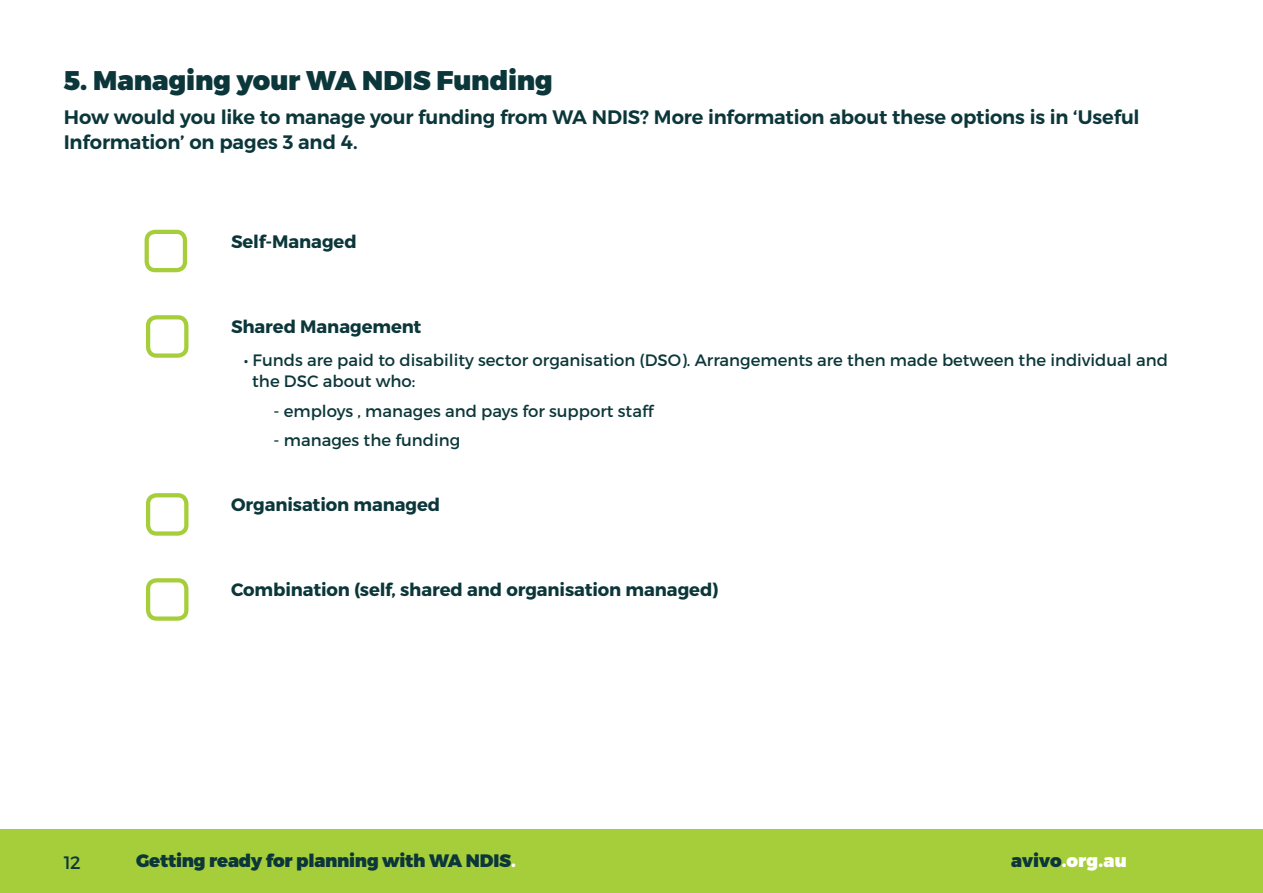
<style>
.page{position:relative;width:1263px;height:893px;background:#fff}
.page>*{position:absolute;margin:0;border:0;box-sizing:border-box;transform-origin:0 0}
.t1{font:900 27px "Montserrat";letter-spacing:-.005em;color:#0c373a}
.t2{font:600 19.5px/25.5px "Montserrat";letter-spacing:-.01em;color:#0c373a}
.t3{font:700 18px "Montserrat";letter-spacing:-.005em;color:#0c373a}
.t4{font:900 18px "Montserrat";letter-spacing:-.015em;color:#0c373a}
.t5{font:900 18px "Montserrat";letter-spacing:.005em;color:#fff}
.t6{font:18px "Montserrat";color:#0c373a}
.t7{font:16.5px/21px "Montserrat";color:#0c373a}
.s1{color:#fff}
.s2{color:#0c373a}
</style>
<div class="page">
<div style="left:0;top:829px;width:1263px;height:64px;background:#a6ce3a"></div>
<div style="left:146px;top:315px;width:42px;height:43px;border:4px solid #a6ce3a;border-radius:9px"></div>
<div style="left:145px;top:230px;width:42px;height:42px;border:4px solid #a6ce3a;border-radius:9px"></div>
<div style="left:146px;top:493px;width:42px;height:43px;border:4px solid #a6ce3a;border-radius:9px"></div>
<div style="left:146px;top:578px;width:42px;height:43px;border:4px solid #a6ce3a;border-radius:9px"></div>
<h1 class="t1" style="left:64px;top:63px;width:491px">5. Managing your WA NDIS Funding</h1>
<p class="t2" style="left:64px;top:104px;width:1077px">How would you like to manage your funding from WA NDIS? More information about these options is in ‘Useful<br>Information’ on pages 3 and 4.</p>
<p class="t3" style="left:231px;top:230px;width:127px">Self-Managed</p>
<p class="t3" style="left:231px;top:315px;width:192px">Shared Management</p>
<p class="t7" style="left:252px;top:350px;width:917px;text-indent:-8px">• Funds are paid to disability sector organisation (DSO). Arrangements are then made between the individual and the DSC about who:</p>
<p class="t7" style="left:273px;top:400px;width:381px">- employs , manages and pays for support staff</p>
<p class="t7" style="left:273px;top:430px;width:188px">- manages the funding</p>
<p class="t3" style="left:231px;top:493px;width:211px">Organisation managed</p>
<p class="t3" style="left:231px;top:578px;width:489px">Combination (self, shared and organisation managed)</p>
<p class="t6" style="left:64px;top:851px;width:18px">12</p>
<p class="t4" style="left:136px;top:850px;width:381px">Getting ready for planning with WA NDIS<span class="s1">.</span></p>
<p class="t5" style="left:1011px;top:850px;width:117px"><span class="s2">avivo</span>.org.au</p>
</div>
